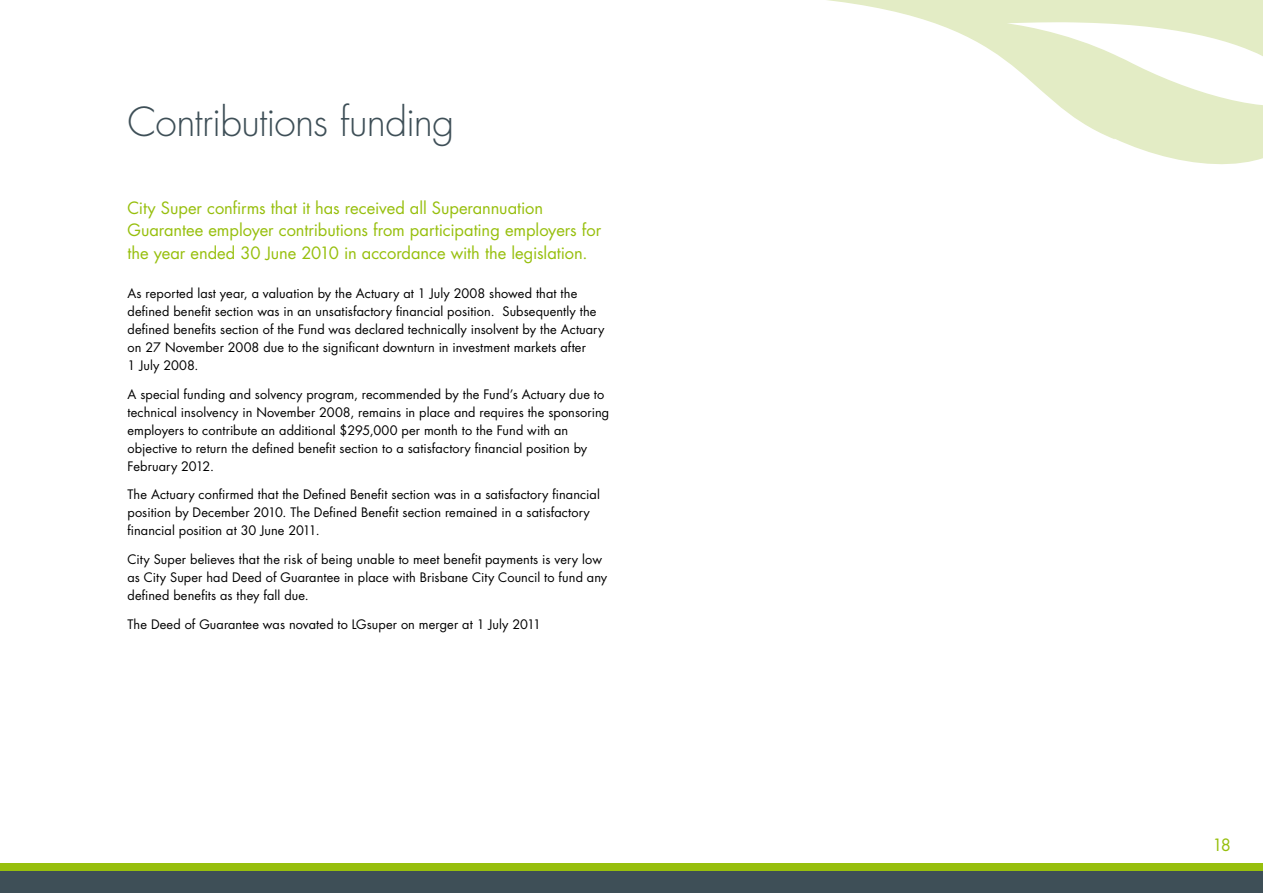
<style>
.page{position:relative;width:1263px;height:893px;background:#fff}
.page>*{position:absolute;margin:0;border:0;box-sizing:border-box;transform-origin:0 0}
.t1{font:300 39px "Futura";letter-spacing:-.02em;color:#3e4f57}
.t2{font:16.5px/22.5px "Futura";letter-spacing:-.005em;color:#97bf0d}
.t3{font:12.75px/18px "Futura";letter-spacing:.01em;color:#000}
</style>
<div class="page">
<svg style="left:827px;top:0;width:436px;height:165px"></svg>
<div style="left:0;top:863px;width:1263px;height:9px;background:#97bf0d"></div>
<div style="left:0;top:872px;width:1263px;height:21px;background:#3e4f57"></div>
<h1 class="t1" style="left:128px;top:98px;width:328px">Contributions funding</h1>
<p class="t2" style="left:128px;top:197px;width:475px">City Super confirms that it has received all Superannuation<br>Guarantee employer contributions from participating employers for the year ended 30 June 2010 in accordance with the legislation.</p>
<p class="t3" style="left:128px;top:284px;width:478px">As reported last year, a valuation by the Actuary at 1 July 2008 showed that the defined benefit section was in an unsatisfactory financial position. Subsequently the defined benefits section of the Fund was declared technically insolvent by the Actuary on 27 November 2008 due to the significant downturn in investment markets after<br>1 July 2008.</p>
<p class="t3" style="left:128px;top:385px;width:483px">A special funding and solvency program, recommended by the Fund’s Actuary due to technical insolvency in November 2008, remains in place and requires the sponsoring employers to contribute an additional $295,000 per month to the Fund with an objective to return the defined benefit section to a satisfactory financial position by February 2012.</p>
<p class="t3" style="left:128px;top:486px;width:474px">The Actuary confirmed that the Defined Benefit section was in a satisfactory financial position by December 2010. The Defined Benefit section remained in a satisfactory financial position at 30 June 2011.</p>
<p class="t3" style="left:128px;top:550px;width:481px">City Super believes that the risk of being unable to meet benefit payments is very low as City Super had Deed of Guarantee in place with Brisbane City Council to fund any defined benefits as they fall due.</p>
<p class="t3" style="left:128px;top:615px;width:415px">The Deed of Guarantee was novated to LGsuper on merger at 1 July 2011</p>
<p class="t2" style="left:1212px;top:834px;width:20px">18</p>
</div>
